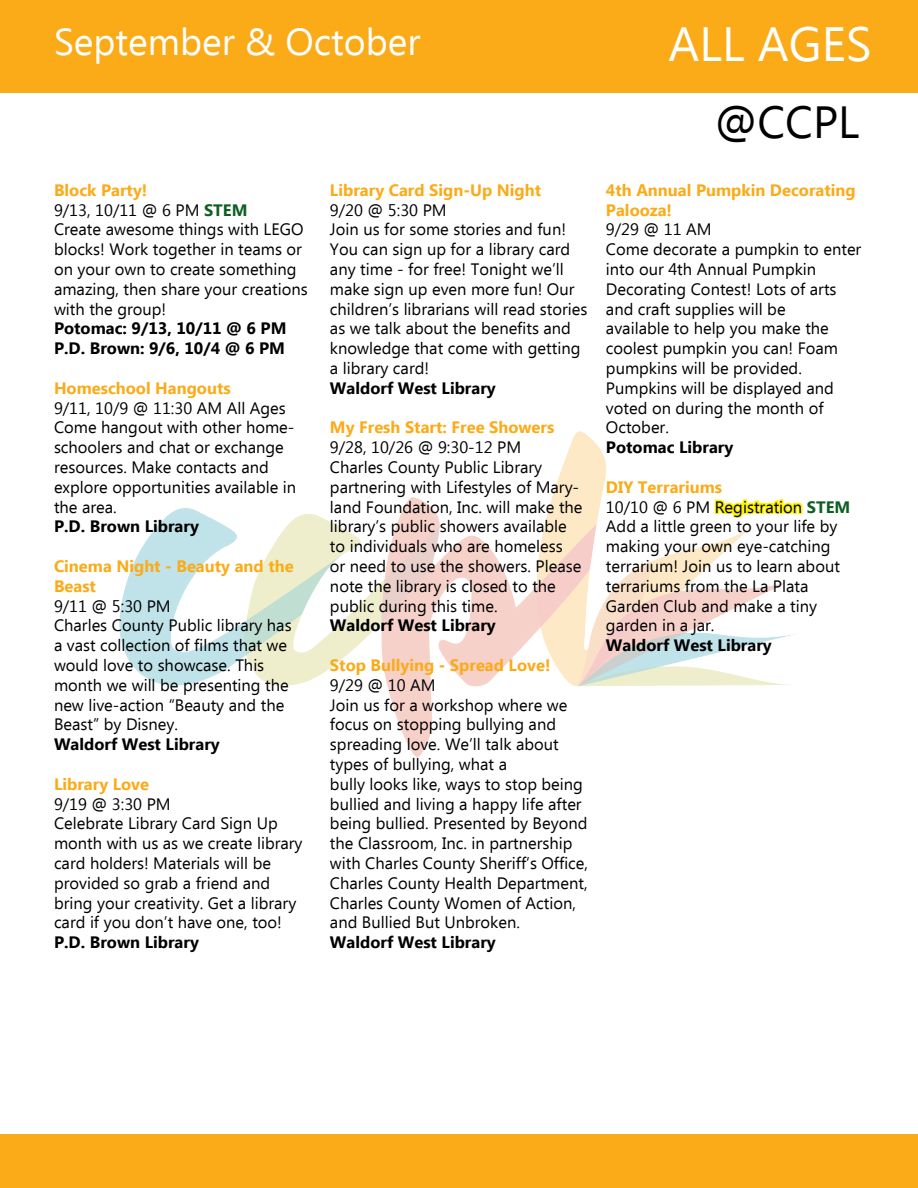
<style>
.page{position:relative;width:918px;height:1188px;background:#fff}
.page>*{position:absolute;margin:0;border:0;box-sizing:border-box;transform-origin:0 0}
.t1{font:48px "Ebrima";color:#fff}
.t2{font:45px "Ebrima";color:#000}
.t3{font:37.5px "Ebrima";color:#fff}
.t4{font:16.5px/19.8px "Ebrima";color:#000}
.t5{font:700 16.5px/19.8px "Ebrima";color:#000}
.t6{font:700 16.5px/19.8px "Ebrima";color:#fbab18}
.s1{font-weight:700;color:#fbab18}
.s2{font-weight:700;color:#0e5e22}
</style>
<div class="page">
<img style="left:119px;top:431px;width:676px;height:326px">
<div style="left:0;top:0;width:918px;height:93px;background:#fbab18"></div>
<div style="left:0;top:1134px;width:918px;height:54px;background:#fbab18"></div>
<svg style="left:713px;top:496px;width:90px;height:29px"></svg>
<h3 class="t3" style="left:54px;top:15px;width:368px">September &amp; October</h3>
<h1 class="t1" style="left:669px;top:10px;width:204px">ALL AGES</h1>
<p class="t4" style="left:54px;top:181px;width:255px"><span class="s1">Block Party!<br></span>9/13, 10/11 @ 6 PM <span class="s2">STEM<br></span>Create awesome things with LEGO blocks! Work together in teams or on your own to create something amazing, then share your creations with the group!</p>
<p class="t5" style="left:54px;top:320px;width:234px">Potomac: 9/13, 10/11 @ 6 PM<br>P.D. Brown: 9/6, 10/4 @ 6 PM</p>
<p class="t6" style="left:54px;top:379px;width:178px">Homeschool Hangouts</p>
<p class="t4" style="left:54px;top:399px;width:244px">9/11, 10/9 @ 11:30 AM All Ages<br>Come hangout with other home&shy;schoolers and chat or exchange resources. Make contacts and explore opportunities available in the area.</p>
<p class="t5" style="left:54px;top:518px;width:146px">P.D. Brown Library</p>
<p class="t6" style="left:54px;top:557px;width:241px">Cinema Night - Beauty and the<br>Beast</p>
<p class="t4" style="left:54px;top:597px;width:239px">9/11 @ 5:30 PM<br>Charles County Public library has a vast collection of films that we would love to showcase. This month we will be presenting the new live-action “Beauty and the<br>Beast” by Disney.</p>
<p class="t5" style="left:54px;top:735px;width:167px">Waldorf West Library</p>
<p class="t6" style="left:54px;top:775px;width:97px">Library Love</p>
<p class="t4" style="left:54px;top:795px;width:250px">9/19 @ 3:30 PM<br>Celebrate Library Card Sign Up month with us as we create library card holders! Materials will be provided so grab a friend and bring your creativity. Get a library card if you don’t have one, too!</p>
<p class="t5" style="left:54px;top:933px;width:146px">P.D. Brown Library</p>
<p class="t6" style="left:330px;top:181px;width:213px">Library Card Sign-Up Night</p>
<p class="t4" style="left:330px;top:201px;width:259px">9/20 @ 5:30 PM<br>Join us for some stories and fun!<br>You can sign up for a library card any time - for free! Tonight we’ll make sign up even more fun! Our children’s librarians will read stories as we talk about the benefits and knowledge that come with getting a library card!</p>
<p class="t5" style="left:330px;top:379px;width:167px">Waldorf West Library</p>
<p class="t6" style="left:330px;top:419px;width:226px">My Fresh Start: Free Showers</p>
<p class="t4" style="left:330px;top:439px;width:254px">9/28, 10/26 @ 9:30-12 PM<br>Charles County Public Library partnering with Lifestyles of Mary&shy;land Foundation, Inc. will make the library’s public showers available to individuals who are homeless<br>or need to use the showers. Please note the library is closed to the public during this time.</p>
<p class="t5" style="left:330px;top:617px;width:167px">Waldorf West Library</p>
<p class="t6" style="left:330px;top:656px;width:222px">Stop Bullying - Spread Love!</p>
<p class="t4" style="left:330px;top:676px;width:260px">9/29 @ 10 AM<br>Join us for a workshop where we focus on stopping bullying and spreading love. We’ll talk about types of bullying, what a<br>bully looks like, ways to stop being bullied and living a happy life after being bullied. Presented by Beyond the Classroom, Inc. in partnership with Charles County Sheriff’s Office,<br>Charles County Health Department,<br>Charles County Women of Action, and Bullied But Unbroken.</p>
<p class="t5" style="left:330px;top:933px;width:167px">Waldorf West Library</p>
<h2 class="t2" style="left:714px;top:90px;width:147px">@CCPL</h2>
<p class="t6" style="left:606px;top:181px;width:251px">4th Annual Pumpkin Decorating<br>Palooza!</p>
<p class="t4" style="left:606px;top:221px;width:257px">9/29 @ 11 AM<br>Come decorate a pumpkin to enter into our 4th Annual Pumpkin<br>Decorating Contest! Lots of arts and craft supplies will be<br>available to help you make the coolest pumpkin you can! Foam pumpkins will be provided.<br>Pumpkins will be displayed and voted on during the month of<br>October.</p>
<p class="t5" style="left:606px;top:438px;width:129px">Potomac Library</p>
<p class="t4" style="left:606px;top:478px;width:246px"><span class="s1">DIY Terrariums<br></span>10/10 @ 6 PM Registration <span class="s2">STEM<br></span>Add a little green to your life by making your own eye-catching terrarium! Join us to learn about terrariums from the La Plata<br>Garden Club and make a tiny garden in a jar.</p>
<p class="t5" style="left:606px;top:636px;width:167px">Waldorf West Library</p>
</div>
